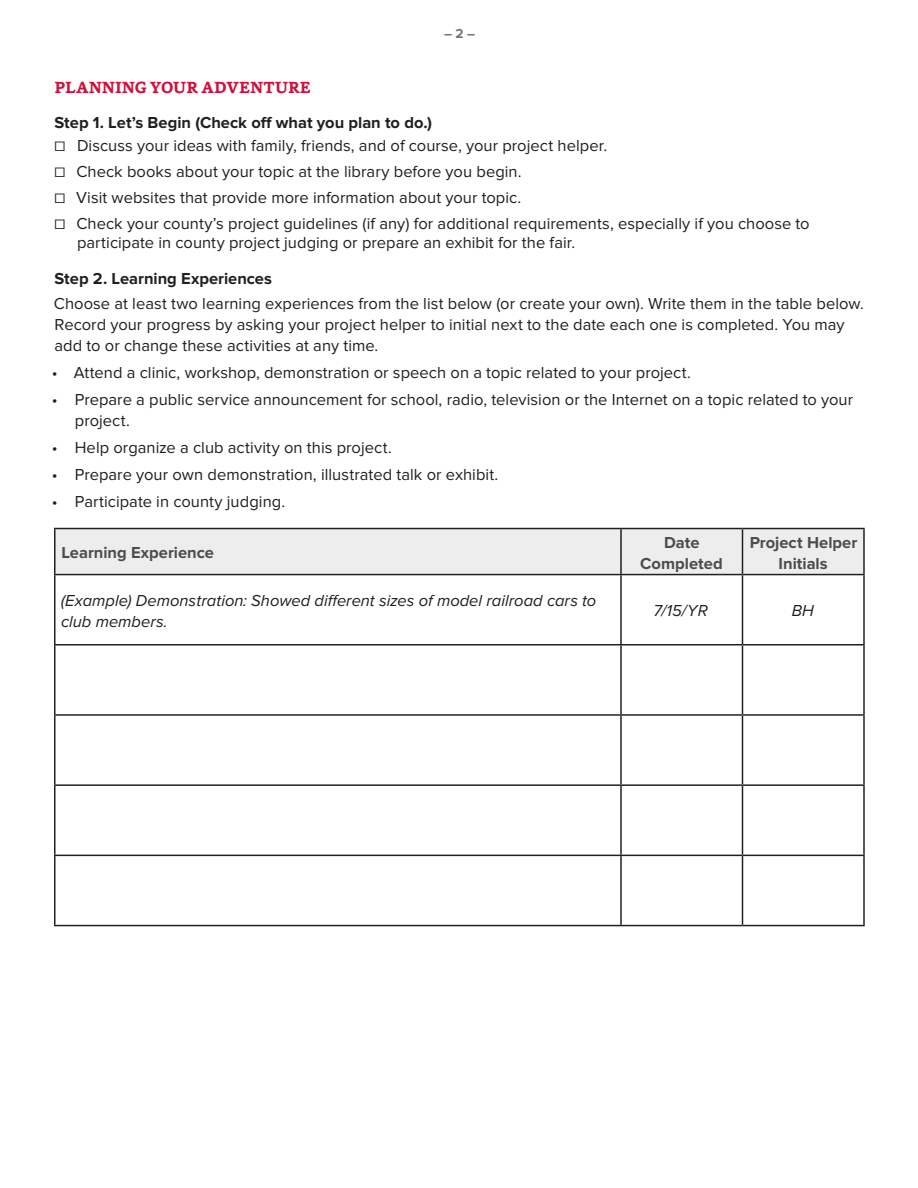
<style>
.page{position:relative;width:918px;height:1188px;background:#fff}
.page>*{position:absolute;margin:0;border:0;box-sizing:border-box;transform-origin:0 0}
.t1{font:16.5px/25.8px "Proxima Nova";letter-spacing:.005em;color:#231f20}
.t2{font:italic 16.5px/21px "Proxima Nova";color:#231f20}
.t3{font:700 16.5px "Proxima Nova";color:#231f20}
.t4{font:700 16.5px/21px "Proxima Nova";color:#4b4c4d;text-align:center}
.t5{font:700 16.5px "Capita";letter-spacing:.025em;color:#cd123d}
.t6{font:700 13.5px "Proxima Nova";color:#717271}
</style>
<div class="page">
<div style="left:56px;top:529px;width:807px;height:45px;background:#ededed"></div>
<hr style="left:54px;top:644px;width:567px;height:2px;background:#231f20">
<hr style="left:621px;top:644px;width:121px;height:2px;background:#231f20">
<hr style="left:742px;top:644px;width:123px;height:2px;background:#231f20">
<hr style="left:54px;top:714px;width:567px;height:2px;background:#231f20">
<hr style="left:621px;top:714px;width:121px;height:2px;background:#231f20">
<hr style="left:742px;top:714px;width:123px;height:2px;background:#231f20">
<hr style="left:54px;top:784px;width:567px;height:2px;background:#231f20">
<hr style="left:621px;top:784px;width:121px;height:2px;background:#231f20">
<hr style="left:742px;top:784px;width:123px;height:2px;background:#231f20">
<hr style="left:54px;top:855px;width:567px;height:1px;background:#231f20">
<hr style="left:621px;top:855px;width:121px;height:1px;background:#231f20">
<hr style="left:742px;top:855px;width:123px;height:1px;background:#231f20">
<hr style="left:54px;top:575px;width:2px;height:69px;background:#231f20">
<hr style="left:620px;top:575px;width:2px;height:69px;background:#231f20">
<hr style="left:742px;top:575px;width:1px;height:69px;background:#231f20">
<hr style="left:863px;top:575px;width:2px;height:69px;background:#231f20">
<hr style="left:54px;top:646px;width:2px;height:68px;background:#231f20">
<hr style="left:620px;top:646px;width:2px;height:68px;background:#231f20">
<hr style="left:742px;top:646px;width:1px;height:68px;background:#231f20">
<hr style="left:863px;top:646px;width:2px;height:68px;background:#231f20">
<hr style="left:54px;top:716px;width:2px;height:68px;background:#231f20">
<hr style="left:620px;top:716px;width:2px;height:68px;background:#231f20">
<hr style="left:742px;top:716px;width:1px;height:68px;background:#231f20">
<hr style="left:863px;top:716px;width:2px;height:68px;background:#231f20">
<hr style="left:54px;top:786px;width:2px;height:69px;background:#231f20">
<hr style="left:620px;top:786px;width:2px;height:69px;background:#231f20">
<hr style="left:742px;top:786px;width:1px;height:69px;background:#231f20">
<hr style="left:863px;top:786px;width:2px;height:69px;background:#231f20">
<hr style="left:54px;top:856px;width:2px;height:69px;background:#231f20">
<hr style="left:620px;top:856px;width:2px;height:69px;background:#231f20">
<hr style="left:742px;top:856px;width:1px;height:69px;background:#231f20">
<hr style="left:863px;top:856px;width:2px;height:69px;background:#231f20">
<hr style="left:54px;top:925px;width:567px;height:1px;background:#231f20">
<hr style="left:621px;top:925px;width:121px;height:1px;background:#231f20">
<hr style="left:742px;top:925px;width:123px;height:1px;background:#231f20">
<hr style="left:54px;top:528px;width:567px;height:1px;background:#231f20">
<hr style="left:54px;top:529px;width:2px;height:45px;background:#231f20">
<hr style="left:621px;top:528px;width:121px;height:1px;background:#231f20">
<hr style="left:620px;top:529px;width:2px;height:45px;background:#231f20">
<hr style="left:742px;top:528px;width:123px;height:1px;background:#231f20">
<hr style="left:742px;top:529px;width:1px;height:45px;background:#231f20">
<hr style="left:863px;top:529px;width:2px;height:45px;background:#231f20">
<hr style="left:54px;top:574px;width:567px;height:1px;background:#231f20">
<hr style="left:621px;top:574px;width:121px;height:1px;background:#231f20">
<hr style="left:742px;top:574px;width:123px;height:1px;background:#231f20">
<p class="t6" style="left:444px;top:25px;width:33px">– 2 –</p>
<p class="t5" style="left:55px;top:76px;width:258px">PLANNING YOUR ADVENTURE</p>
<p class="t3" style="left:54px;top:113px;width:379px">Step 1. Let’s Begin (Check off what you plan to do.)</p>
<p class="t1" style="left:55px;top:133px;width:757px">☐ Discuss your ideas with family, friends, and of course, your project helper.<br>☐ Check books about your topic at the library before you begin.<br>☐ Visit websites that provide more information about your topic.<br>☐ Check your county’s project guidelines (if any) for additional requirements, especially if you choose to</p>
<p class="t1" style="left:77px;top:230px;width:500px">participate in county project judging or prepare an exhibit for the fair.</p>
<p class="t3" style="left:54px;top:269px;width:219px">Step 2. Learning Experiences</p>
<p class="t1" style="left:54px;top:293px;width:812px;line-height:21px">Choose at least two learning experiences from the list below (or create your own). Write them in the table below.<br>Record your progress by asking your project helper to initial next to the date each one is completed. You may add to or change these activities at any time.</p>
<p class="t1" style="left:52px;top:360px;width:640px">• Attend a clinic, workshop, demonstration or speech on a topic related to your project.</p>
<p class="t1" style="left:75px;top:389px;width:780px;line-height:21px;text-indent:-23px">• Prepare a public service announcement for school, radio, television or the Internet on a topic related to your project.</p>
<p class="t1" style="left:52px;top:435px;width:341px">• Help organize a club activity on this project.</p>
<p class="t1" style="left:52px;top:462px;width:448px">• Prepare your own demonstration, illustrated talk or exhibit.</p>
<p class="t1" style="left:52px;top:489px;width:235px">• Participate in county judging.</p>
<p class="t4" style="left:61px;top:542px;width:154px">Learning Experience</p>
<p class="t4" style="left:640px;top:532px;width:84px">Date<br>Completed</p>
<p class="t4" style="left:750px;top:532px;width:109px">Project Helper<br>Initials</p>
<p class="t2" style="left:61px;top:590px;width:537px">(Example) Demonstration: Showed different sizes of model railroad cars to club members.</p>
<p class="t2" style="left:654px;top:601px;width:56px">7/15/YR</p>
<p class="t2" style="left:792px;top:601px;width:24px">BH</p>
</div>
